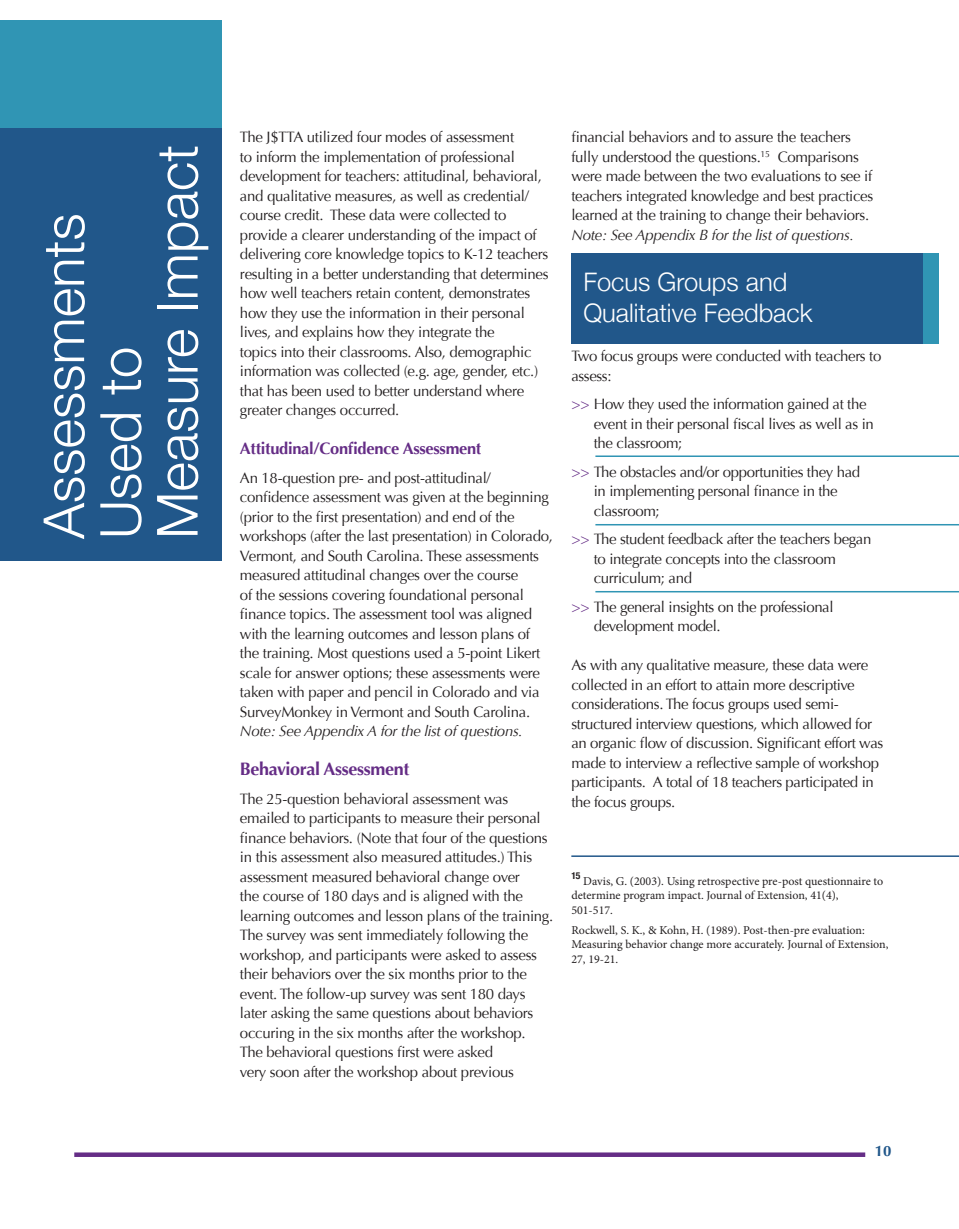
<style>
.page{position:relative;width:959px;height:1229px;background:#fff}
.page>*{position:absolute;margin:0;border:0;box-sizing:border-box;transform-origin:0 0}
.t1{font:300 56.7px "Helvetica Neue";color:#fff}
.t2{font:300 25.5px/31.5px "Helvetica Neue";color:#fff}
.t3{font:700 18px "Optima";letter-spacing:-.02em;color:#652d86}
.t4{font:700 16.5px "Optima";letter-spacing:-.02em;color:#652d86}
.t5{font:15px/19.5px "Optima";letter-spacing:-.02em;color:#231f20}
.t6{font:700 15px "Optima";color:#21578a}
.t7{font:12px/14.4px "Minion Pro";color:#231f20}
.t8{font:700 condensed 9.6px "Helvetica Neue";color:#231f20}
.s1{font-style:italic}
.s2{color:#652d86}
</style>
<div class="page">
<svg style="left:74px;top:1152px;width:791px;height:4px;background:#764594"></svg>
<div style="left:572px;top:253px;width:366px;height:91px;background:#3095b4"></div>
<div style="left:571px;top:253px;width:351px;height:91px;background:#21578a"></div>
<hr style="left:595px;top:455px;width:363px;height:2px;background:#3095b4">
<hr style="left:571px;top:855px;width:387px;height:2px;background:#21578a">
<div style="left:0;top:128px;width:221px;height:433px;background:#21578a"></div>
<div style="left:0;top:20px;width:221px;height:108px;background:#3095b4"></div>
<hr style="left:595px;top:524px;width:363px;height:1px;background:#3095b4">
<hr style="left:595px;top:591px;width:363px;height:1px;background:#3095b4">
<p class="t1" style="left:18px;top:539px;width:327px;rotate:-90deg">Assessments</p>
<p class="t1" style="left:75px;top:539px;width:194px;rotate:-90deg">Used to</p>
<p class="t1" style="left:132px;top:539px;width:395px;rotate:-90deg">Measure Impact</p>
<p class="t5" style="left:240px;top:127px;width:310px">The J$TTA utilized four modes of assessment<br>to inform the implementation of professional development for teachers: attitudinal, behavioral, and qualitative measures, as well as credential/ course credit. These data were collected to provide a clearer understanding of the impact of delivering core knowledge topics to K-12 teachers resulting in a better understanding that determines how well teachers retain content, demonstrates how they use the information in their personal lives, and explains how they integrate the<br>topics into their classrooms. Also, demographic information was collected (e.g. age, gender, etc.) that has been used to better understand where greater changes occurred.</p>
<p class="t4" style="left:240px;top:439px;width:243px">Attitudinal/Confidence Assessment</p>
<p class="t5" style="left:240px;top:468px;width:314px">An 18-question pre- and post-attitudinal/ confidence assessment was given at the beginning (prior to the first presentation) and end of the workshops (after the last presentation) in Colorado, Vermont, and South Carolina. These assessments measured attitudinal changes over the course<br>of the sessions covering foundational personal finance topics. The assessment tool was aligned with the learning outcomes and lesson plans of the training. Most questions used a 5-point Likert scale for answer options; these assessments were taken with paper and pencil in Colorado and via SurveyMonkey in Vermont and South Carolina.<br><span class="s1">Note: See Appendix A for the list of questions.</span></p>
<p class="t3" style="left:240px;top:758px;width:171px">Behavioral Assessment</p>
<p class="t5" style="left:240px;top:789px;width:315px">The 25-question behavioral assessment was emailed to participants to measure their personal finance behaviors. (Note that four of the questions in this assessment also measured attitudes.) This assessment measured behavioral change over<br>the course of 180 days and is aligned with the learning outcomes and lesson plans of the training.<br>The survey was sent immediately following the workshop, and participants were asked to assess their behaviors over the six months prior to the event. The follow-up survey was sent 180 days later asking the same questions about behaviors occuring in the six months after the workshop.<br>The behavioral questions first were asked<br>very soon after the workshop about previous</p>
<p class="t5" style="left:571px;top:127px;width:303px">financial behaviors and to assure the teachers fully understood the questions.<sup>15</sup> Comparisons were made between the two evaluations to see if teachers integrated knowledge and best practices learned at the training to change their behaviors.<br><span class="s1">Note: See Appendix B for the list of questions.</span></p>
<p class="t2" style="left:583px;top:264px;width:231px">Focus Groups and<br>Qualitative Feedback</p>
<p class="t5" style="left:571px;top:346px;width:311px">Two focus groups were conducted with teachers to assess:</p>
<p class="t5" style="left:594px;top:394px;width:281px;text-indent:-22px"><span class="s2">&gt;&gt;</span> How they used the information gained at the event in their personal fiscal lives as well as in the classroom;</p>
<p class="t5" style="left:594px;top:462px;width:268px;text-indent:-22px"><span class="s2">&gt;&gt;</span> The obstacles and/or opportunities they had in implementing personal finance in the classroom;</p>
<p class="t5" style="left:594px;top:529px;width:279px;text-indent:-22px"><span class="s2">&gt;&gt;</span> The student feedback after the teachers began to integrate concepts into the classroom curriculum; and</p>
<p class="t5" style="left:594px;top:597px;width:241px;text-indent:-22px"><span class="s2">&gt;&gt;</span> The general insights on the professional development model.</p>
<p class="t5" style="left:571px;top:655px;width:313px">As with any qualitative measure, these data were collected in an effort to attain more descriptive considerations. The focus groups used semi&shy;structured interview questions, which allowed for an organic flow of discussion. Significant effort was made to interview a reflective sample of workshop participants. A total of 18 teachers participated in the focus groups.</p>
<p class="t8" style="left:571px;top:868px;width:11px">15</p>
<p class="t7" style="left:571px;top:874px;width:313px;text-indent:12px">Davis, G. (2003). Using retrospective pre-post questionnaire to determine program impact. Journal of Extension, 41(4),<br>501-517.</p>
<p class="t7" style="left:571px;top:923px;width:318px">Rockwell, S. K., &amp; Kohn, H. (1989). Post-then-pre evaluation:<br>Measuring behavior change more accurately. Journal of Extension,<br>27, 19-21.</p>
<p class="t6" style="left:874px;top:1141px;width:18px">10</p>
</div>
